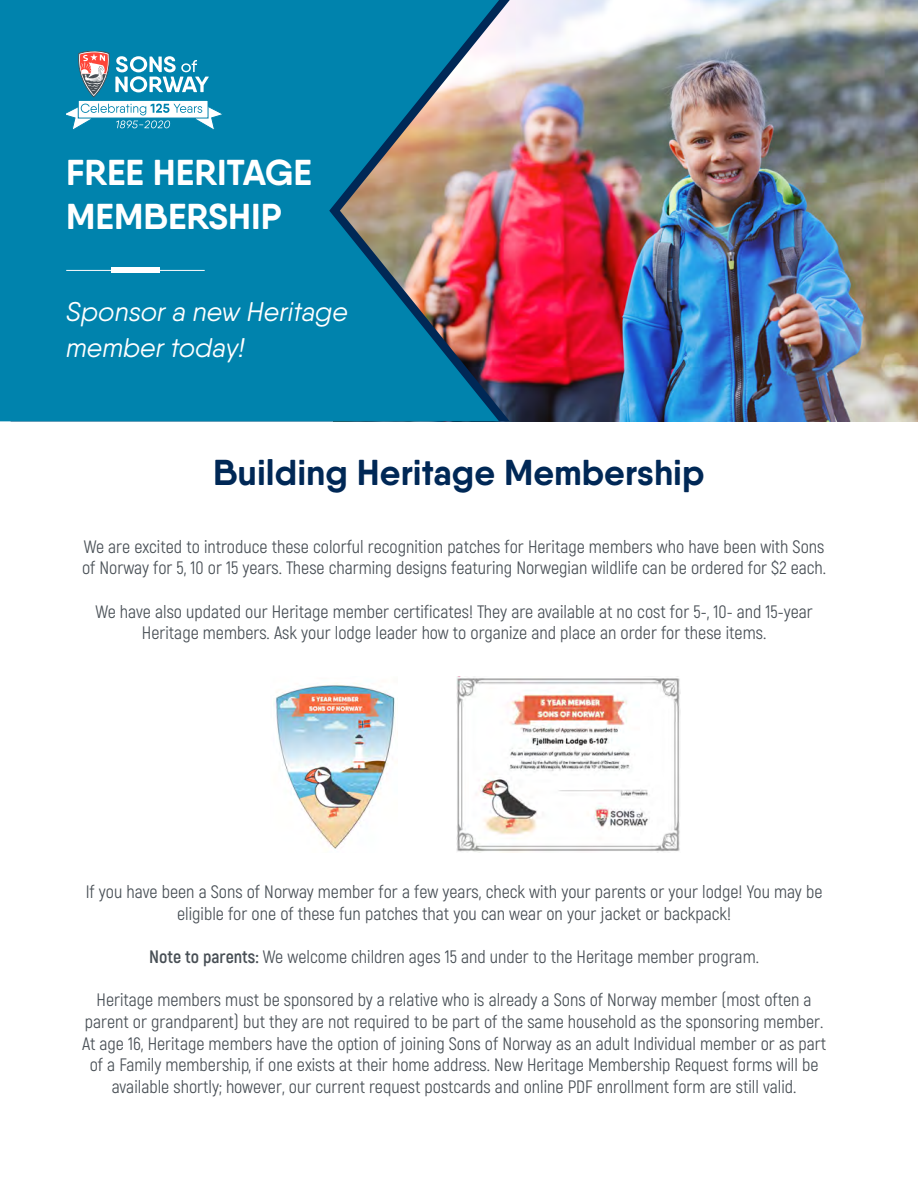
<style>
.page{position:relative;width:918px;height:1188px;background:#fff}
.page>*{position:absolute;margin:0;border:0;box-sizing:border-box;transform-origin:0 0}
.t1{font:700 36px "Qanelas Soft";color:#002856}
.t2{font:700 36px/43.2px "Qanelas Soft";color:#fff}
.t3{font:italic 27px/36px "Qanelas Soft";color:#fff}
.t4{font:18px/21.6px "Akrobat";color:#484f55;text-align:center}
.s1{font-weight:700}
</style>
<div class="page">
<img style="left:510px;top:0;width:408px;height:421px">
<img style="left:499px;top:0;width:11px;height:421px">
<svg style="left:0;top:0;width:499px;height:421px;background:#2082a3"></svg>
<div style="left:111px;top:268px;width:49px;height:5px;background:#fff"></div>
<hr style="left:66px;top:270px;width:139px;height:1px;background:#fff">
<svg style="left:76px;top:52px;width:133px;height:45px"></svg>
<div style="left:78px;top:100px;width:130px;height:18px;background:#fff;border:1px solid #0083ad"></div>
<svg style="left:66px;top:103px;width:158px;height:27px"></svg>
<img style="left:273px;top:683px;width:122px;height:166px">
<img style="left:456px;top:677px;width:225px;height:176px">
<h1 class="t2" style="left:66px;top:151px;width:247px">FREE HERITAGE<br>MEMBERSHIP</h1>
<h2 class="t3" style="left:66px;top:294px;width:283px">Sponsor a new Heritage member today!</h2>
<h1 class="t1" style="left:213px;top:450px;width:493px">Building Heritage Membership</h1>
<p class="t4" style="left:82px;top:536px;width:746px;text-align:left">We are excited to introduce these colorful recognition patches for Heritage members who have been with Sons of Norway for 5, 10 or 15 years. These charming designs featuring Norwegian wildlife can be ordered for $2 each.</p>
<p class="t4" style="left:95px;top:601px;width:719px">We have also updated our Heritage member certificates! They are available at no cost for 5-, 10- and 15-year<br>Heritage members. Ask your lodge leader how to organize and place an order for these items.</p>
<p class="t4" style="left:86px;top:881px;width:738px">If you have been a Sons of Norway member for a few years, check with your parents or your lodge! You may be eligible for one of these fun patches that you can wear on your jacket or backpack!</p>
<p class="t4" style="left:149px;top:946px;width:611px"><span class="s1">Note to parents:</span> We welcome children ages 15 and under to the Heritage member program.</p>
<p class="t4" style="left:82px;top:989px;width:745px">Heritage members must be sponsored by a relative who is already a Sons of Norway member (most often a parent or grandparent) but they are not required to be part of the same household as the sponsoring member.<br>At age 16, Heritage members have the option of joining Sons of Norway as an adult Individual member or as part of a Family membership, if one exists at their home address. New Heritage Membership Request forms will be available shortly; however, our current request postcards and online PDF enrollment form are still valid.</p>
</div>
